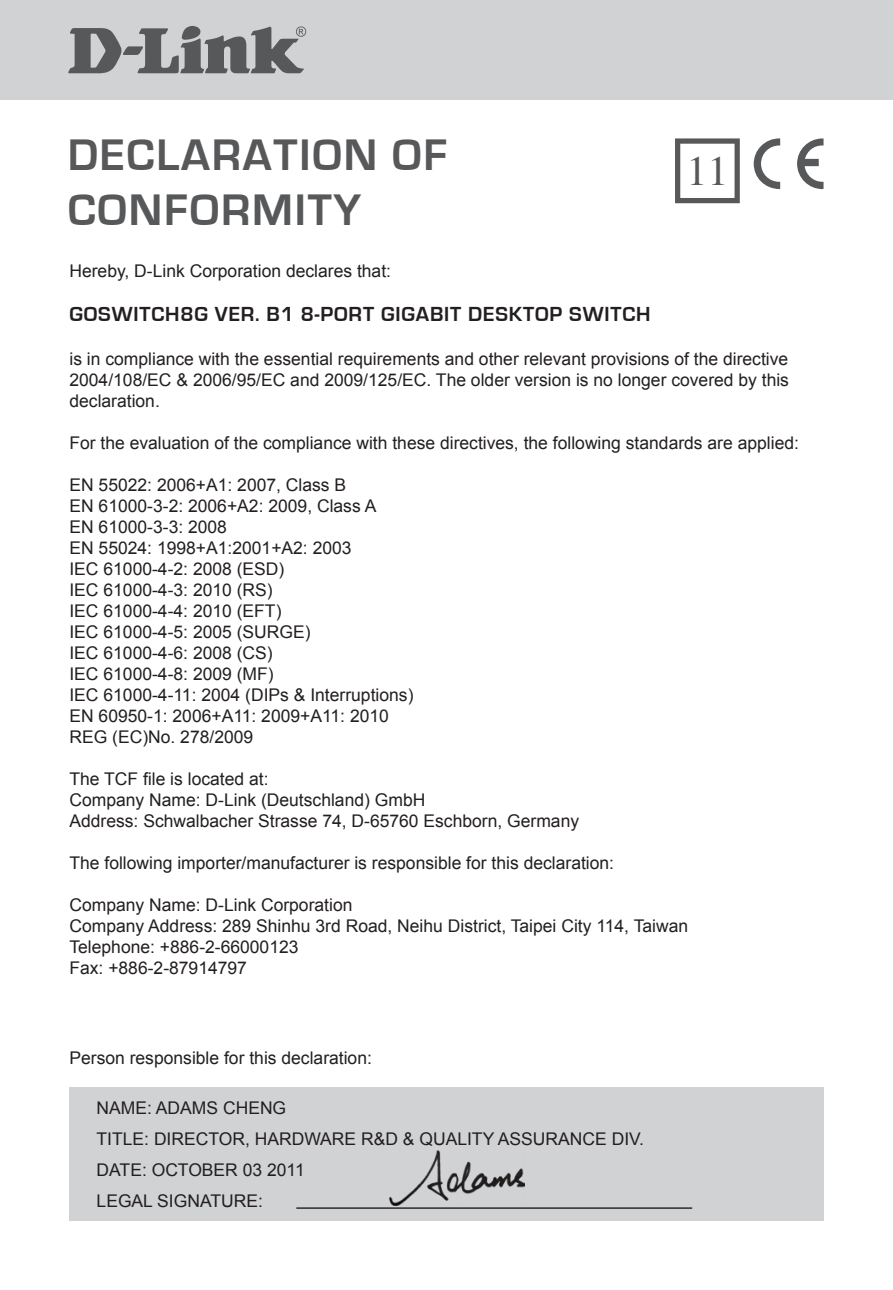
<style>
.page{position:relative;width:893px;height:1290px;background:#fff}
.page>*{position:absolute;margin:0;border:0;box-sizing:border-box;transform-origin:0 0}
.t1{font:700 45.5px "Eurostile";letter-spacing:.04em;color:#57585a}
.t2{font:42px "Times";color:#57585a}
.t3{font:700 21px "Eurostile";letter-spacing:.04em;color:#231f20}
.t4{font:17.5px/21px "Arial";color:#231f20}
</style>
<div class="page">
<div style="left:0;top:0;width:893px;height:99px;background:#d1d2d4"></div>
<svg style="left:675px;top:138px;width:65px;height:65px"></svg>
<svg style="left:68px;top:26px;width:238px;height:48px"></svg>
<svg style="left:754px;top:138px;width:26px;height:51px"></svg>
<svg style="left:797px;top:138px;width:26px;height:51px"></svg>
<div style="left:69px;top:1086px;width:754px;height:134px;background:#d1d2d4"></div>
<hr style="left:296px;top:1207px;width:396px;height:2px;background:#231f20">
<img style="left:390px;top:1151px;width:134px;height:55px">
<h1 class="t1" style="left:68px;top:131px;width:381px">DECLARATION OF</h1>
<h1 class="t1" style="left:68px;top:185px;width:295px">CONFORMITY</h1>
<h2 class="t2" style="left:686px;top:148px;width:43px">11</h2>
<p class="t4" style="left:69px;top:260px;width:323px">Hereby, D-Link Corporation declares that:</p>
<p class="t3" style="left:69px;top:303px;width:279px">GOSWITCH8G VER. B1 8-PORT</p>
<p class="t3" style="left:381px;top:303px;width:27px">GIGABIT</p>
<p class="t3" style="left:468px;top:303px;width:69px">DESKTOP</p>
<p class="t3" style="left:569px;top:303px;width:83px">SWITCH</p>
<p class="t4" style="left:69px;top:348px;width:721px;text-align:justify">is in compliance with the essential requirements and other relevant provisions of the directive 2004/108/EC &amp; 2006/95/EC and 2009/125/EC. The older version is no longer covered by this declaration.</p>
<p class="t4" style="left:69px;top:432px;width:731px">For the evaluation of the compliance with these directives, the following standards are applied:</p>
<p class="t4" style="left:69px;top:474px;width:346px">EN 55022: 2006+A1: 2007, Class B<br>EN 61000-3-2: 2006+A2: 2009, Class A<br>EN 61000-3-3: 2008<br>EN 55024: 1998+A1:2001+A2: 2003<br>IEC 61000-4-2: 2008 (ESD)<br>IEC 61000-4-3: 2010 (RS)<br>IEC 61000-4-4: 2010 (EFT)<br>IEC 61000-4-5: 2005 (SURGE)<br>IEC 61000-4-6: 2008 (CS)<br>IEC 61000-4-8: 2009 (MF)<br>IEC 61000-4-11: 2004 (DIPs &amp; Interruptions)<br>EN 60950-1: 2006+A11: 2009+A11: 2010<br>REG (EC)No. 278/2009</p>
<p class="t4" style="left:69px;top:768px;width:511px">The TCF file is located at:<br>Company Name: D-Link (Deutschland) GmbH<br>Address: Schwalbacher Strasse 74, D-65760 Eschborn, Germany</p>
<p class="t4" style="left:69px;top:852px;width:546px">The following importer/manufacturer is responsible for this declaration:</p>
<p class="t4" style="left:69px;top:894px;width:620px">Company Name: D-Link Corporation<br>Company Address: 289 Shinhu 3rd Road, Neihu District, Taipei City 114, Taiwan Telephone: +886-2-66000123<br>Fax: +886-2-87914797</p>
<p class="t4" style="left:69px;top:1047px;width:304px">Person responsible for this declaration:</p>
<p class="t4" style="left:97px;top:1092px;width:549px;line-height:30.8px">NAME: ADAMS CHENG<br>TITLE: DIRECTOR, HARDWARE R&amp;D &amp; QUALITY ASSURANCE DIV.<br>DATE: octo</p>
<p class="t4" style="left:97px;top:1154px;width:210px;line-height:30.8px;text-indent:105px">ber 03 2011<br>LEGAL SIGNATURE:</p>
</div>
